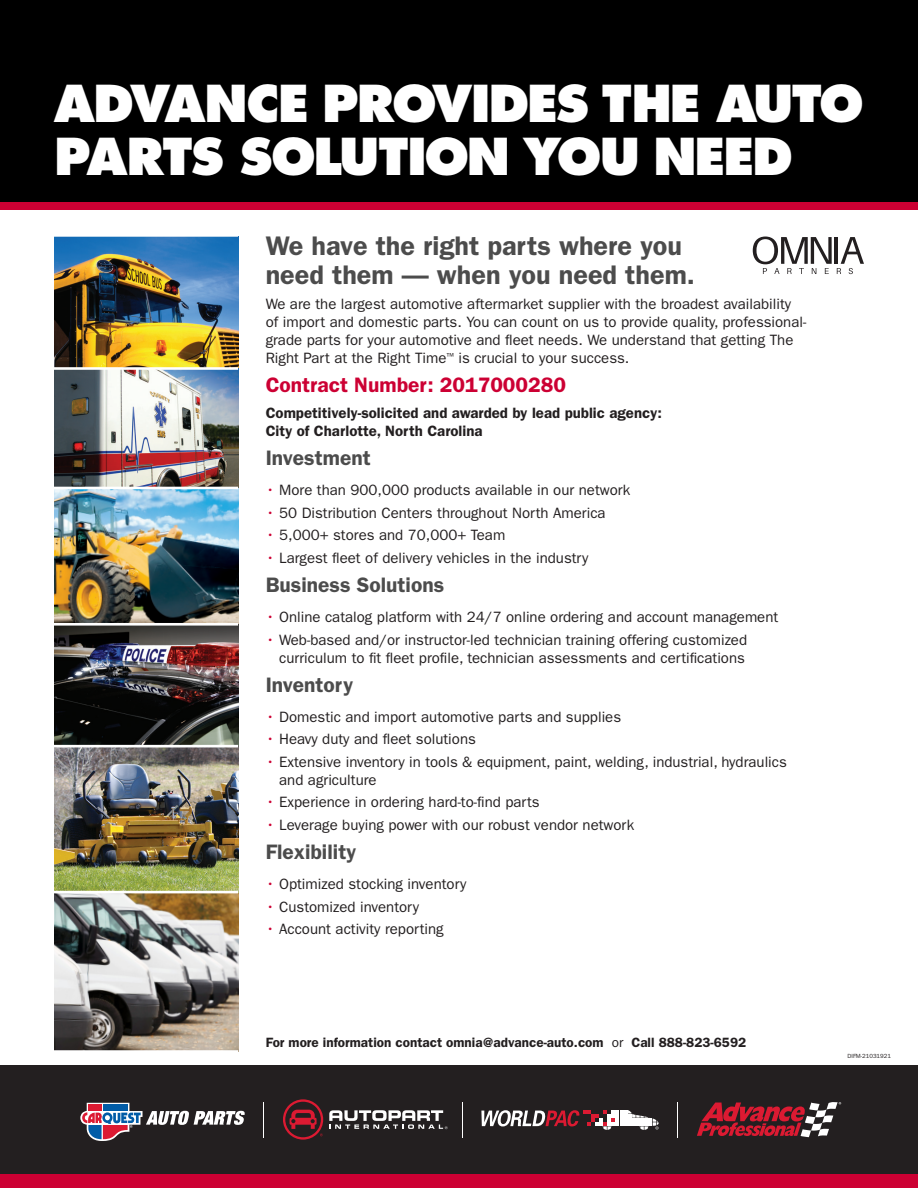
<style>
.page{position:relative;width:918px;height:1188px;background:#fff}
.page>*{position:absolute;margin:0;border:0;box-sizing:border-box;transform-origin:0 0}
.Headline_-_Futura{font:800 49.5px/52.5px "Futura Std";letter-spacing:-.04em;color:#fff}
.Subhead_-_18pt{font:600 27px/28.5px "ITC Franklin Gothic Std";color:#4c4c4c}
.Subhead_-_14pt{font:600 21px "ITC Franklin Gothic Std";color:#4c4c4c}
.Subhead_-_14pt-2{font:600 21px "ITC Franklin Gothic Std";color:#c03}
.Body_text{font:15px/18px "ITC Franklin Gothic Std";color:#231f20}
.Body_text-2{font:600 15px/18px "ITC Franklin Gothic Std";color:#231f20}
.Offer_Valid_Dates_or{font:600 13.5px "ITC Franklin Gothic Std";color:#231f20}
.t1{font:6px "ITC Franklin Gothic Std";color:#231f20}
.s1{color:#c03}
.s2{font-weight:400}
</style>
<div class="page">
<div style="left:0;top:202px;width:918px;height:8px;background:#c03"></div>
<div style="left:0;top:0;width:918px;height:202px;background:#000"></div>
<div style="left:0;top:1065px;width:918px;height:109px;background:#231f20"></div>
<div style="left:0;top:1174px;width:918px;height:14px;background:#c03"></div>
<svg style="left:481px;top:1110px;width:178px;height:20px"></svg>
<svg style="left:80px;top:1103px;width:165px;height:38px"></svg>
<hr style="left:263px;top:1102px;width:1px;height:35px;background:#fff">
<hr style="left:462px;top:1102px;width:1px;height:35px;background:#fff">
<svg style="left:283px;top:1099px;width:40px;height:41px"></svg>
<svg style="left:329px;top:1110px;width:119px;height:19px"></svg>
<svg style="left:697px;top:1102px;width:144px;height:35px"></svg>
<hr style="left:677px;top:1102px;width:1px;height:35px;background:#fff">
<img style="left:54px;top:237px;width:184px;height:130px">
<img style="left:54px;top:893px;width:184px;height:157px">
<img style="left:54px;top:370px;width:184px;height:521px">
<hr style="left:54px;top:487px;width:184px;height:2px;background:#fff">
<hr style="left:54px;top:623px;width:184px;height:3px;background:#fff">
<hr style="left:54px;top:745px;width:184px;height:2px;background:#fff">
<svg style="left:753px;top:237px;width:111px;height:37px"></svg>
<p class="Headline_-_Futura" style="left:54px;top:78px;width:811px">ADVANCE PROVIDES THE AUTO<br>PARTS SOLUTION YOU NEED</p>
<p class="Subhead_-_18pt" style="left:266px;top:232px;width:431px">We have the right parts where you need them — when you need them.</p>
<p class="Body_text" style="left:266px;top:295px;width:542px">We are the largest automotive aftermarket supplier with the broadest availability of import and domestic parts. You can count on us to provide quality, professional&shy;grade parts for your automotive and fleet needs. We understand that getting The Right Part at the Right Time<sup>™</sup> is crucial to your success.</p>
<p class="Subhead_-_14pt-2" style="left:266px;top:373px;width:302px">Contract Number: 2017000280</p>
<p class="Body_text-2" style="left:266px;top:404px;width:398px">Competitively-solicited and awarded by lead public agency:<br>City of Charlotte, North Carolina</p>
<p class="Subhead_-_14pt" style="left:266px;top:446px;width:107px">Investment</p>
<p class="Body_text" style="left:266px;top:481px;width:366px"><span class="s1">•</span> More than 900,000 products available in our network</p>
<p class="Body_text" style="left:266px;top:504px;width:341px"><span class="s1">•</span> 50 Distribution Centers throughout North America</p>
<p class="Body_text" style="left:266px;top:526px;width:241px"><span class="s1">•</span> 5,000+ stores and 70,000+ Team</p>
<p class="Body_text" style="left:266px;top:549px;width:324px"><span class="s1">•</span> Largest fleet of delivery vehicles in the industry</p>
<p class="Subhead_-_14pt" style="left:266px;top:572px;width:180px">Business Solutions</p>
<p class="Body_text" style="left:266px;top:608px;width:514px"><span class="s1">•</span> Online catalog platform with 24/7 online ordering and account management</p>
<p class="Body_text" style="left:266px;top:631px;width:483px;text-align:right"><span class="s1">•</span> Web-based and/or instructor-led technician training offering customized curriculum to fit fleet profile, technician assessments and certifications</p>
<p class="Subhead_-_14pt" style="left:266px;top:672px;width:89px">Inventory</p>
<p class="Body_text" style="left:266px;top:708px;width:357px"><span class="s1">•</span> Domestic and import automotive parts and supplies</p>
<p class="Body_text" style="left:266px;top:730px;width:212px"><span class="s1">•</span> Heavy duty and fleet solutions</p>
<p class="Body_text" style="left:279px;top:753px;width:509px;text-indent:-13px"><span class="s1">•</span> Extensive inventory in tools &amp; equipment, paint, welding, industrial, hydraulics and agriculture</p>
<p class="Body_text" style="left:266px;top:793px;width:276px"><span class="s1">•</span> Experience in ordering hard-to-find parts</p>
<p class="Body_text" style="left:266px;top:816px;width:370px"><span class="s1">•</span> Leverage buying power with our robust vendor network</p>
<p class="Subhead_-_14pt" style="left:266px;top:839px;width:92px">Flexibility</p>
<p class="Body_text" style="left:266px;top:875px;width:202px"><span class="s1">•</span> Optimized stocking inventory</p>
<p class="Body_text" style="left:266px;top:898px;width:155px"><span class="s1">•</span> Customized inventory</p>
<p class="Body_text" style="left:266px;top:920px;width:180px"><span class="s1">•</span> Account activity reporting</p>
<p class="Offer_Valid_Dates_or" style="left:266px;top:1035px;width:482px">For more information contact omnia@advance-auto.com <span class="s2">or</span> Call 888-823-6592</p>
<p class="t1" style="left:848px;top:1053px;width:45px">DIFM-21031921</p>
</div>
